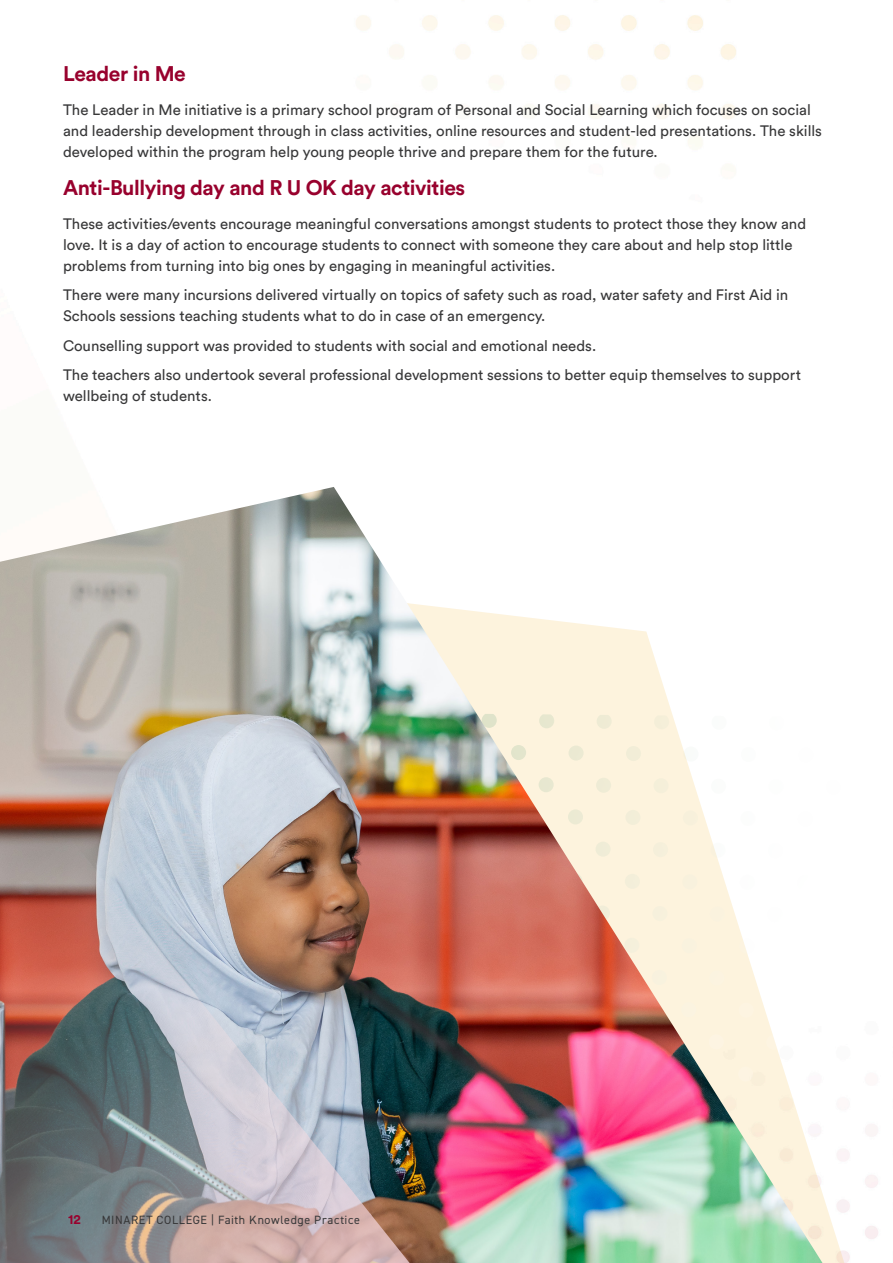
<style>
.page{position:relative;width:893px;height:1263px;background:#fff}
.page>*{position:absolute;margin:0;border:0;box-sizing:border-box;transform-origin:0 0}
.t1{font:700 21px "Circular Std";letter-spacing:-.02em;color:#98012d}
.t2{font:15px/21px "Circular Std";color:#383839}
.t3{font:700 13.5px "Circular Std";color:#98012d}
.t4{font:12px "DIN2014";letter-spacing:.05em;color:#383839}
</style>
<div class="page">
<img style="left:0;top:487px;width:822px;height:776px">
<img style="left:0;top:896px;width:308px;height:367px">
<img style="left:306px;top:1213px;width:105px;height:50px">
<img style="left:306px;top:1133px;width:66px;height:82px">
<img style="left:306px;top:1002px;width:52px;height:108px">
<img style="left:0;top:747px;width:119px;height:152px">
<img style="left:207px;top:791px;width:52px;height:108px">
<h1 class="t1" style="left:63px;top:60px;width:124px">Leader in Me</h1>
<p class="t2" style="left:63px;top:99px;width:760px">The Leader in Me initiative is a primary school program of Personal and Social Learning which focuses on social and leadership development through in class activities, online resources and student-led presentations. The skills developed within the program help young people thrive and prepare them for the future.</p>
<h1 class="t1" style="left:63px;top:174px;width:404px">Anti-Bullying day and R U OK day activities</h1>
<p class="t2" style="left:63px;top:213px;width:745px">These activities/events encourage meaningful conversations amongst students to protect those they know and love. It is a day of action to encourage students to connect with someone they care about and help stop little problems from turning into big ones by engaging in meaningful activities.</p>
<p class="t2" style="left:63px;top:284px;width:727px">There were many incursions delivered virtually on topics of safety such as road, water safety and First Aid in<br>Schools sessions teaching students what to do in case of an emergency.</p>
<p class="t2" style="left:63px;top:330px;width:739px;line-height:29.5px">Counselling support was provided to students with social and emotional needs.<br>The teachers also undertook several professional development sessions to better equip themselves to support</p>
<p class="t2" style="left:63px;top:385px;width:150px">wellbeing of students.</p>
<p class="t3" style="left:68px;top:1210px;width:14px">12</p>
<p class="t4" style="left:102px;top:1212px;width:260px">MINARET COLLEGE | Faith Knowledge Practice</p>
</div>
